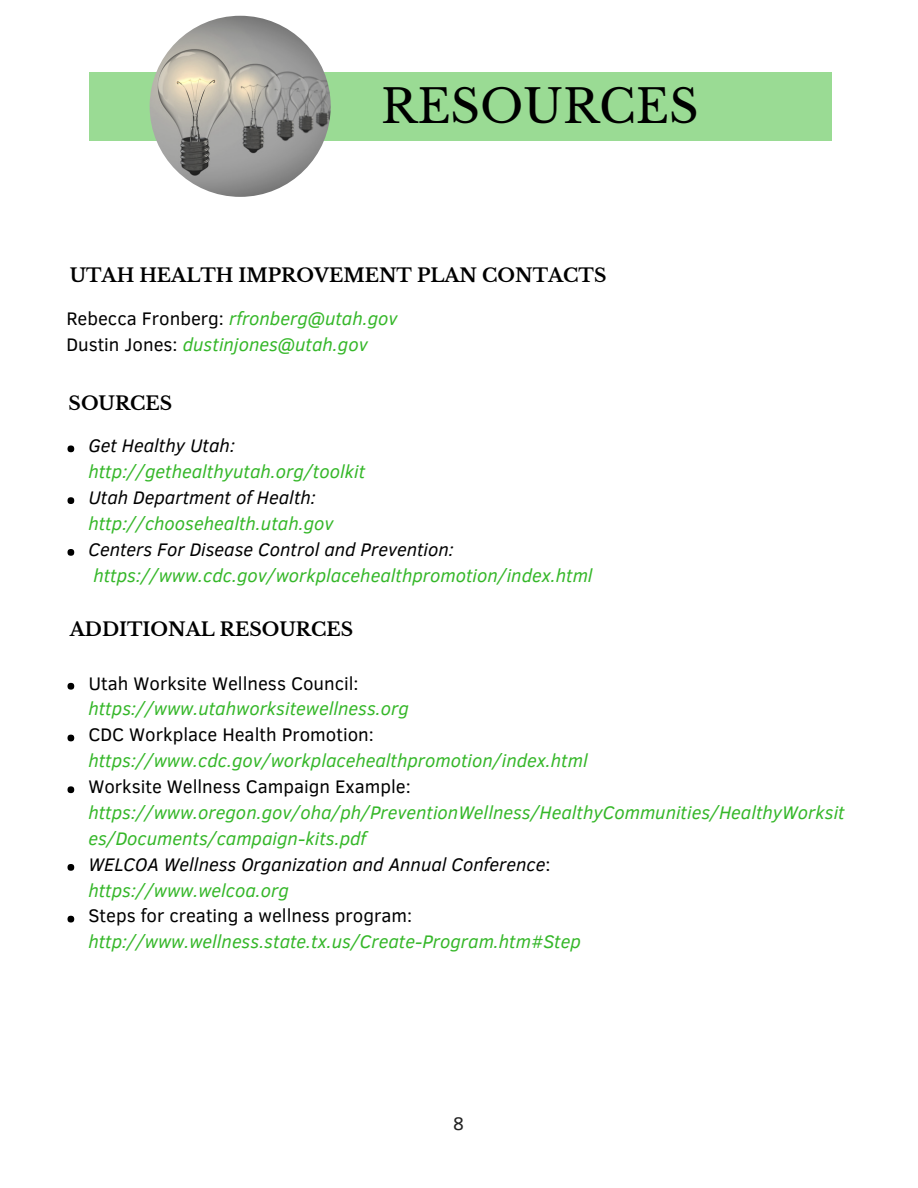
<style>
.page{position:relative;width:918px;height:1188px;background:#fff}
.page>*{position:absolute;margin:0;border:0;box-sizing:border-box;transform-origin:0 0}
.t1{font:45.9px "Libre Baskerville";color:#000}
.t2{font:italic 18.75px/25.8px "Clear Sans";color:#35b729}
.t3{font:700 18.75px "Libre Baskerville";color:#000}
.t4{font:18.75px "Clear Sans";color:#222}
.t5{font:italic 18.6px/25.8px "Clear Sans";color:#35b729}
.t6{font:18.6px "Clear Sans";color:#000}
.t7{font:italic 18.6px "Clear Sans";color:#000}
.s1{font-style:normal;color:#000}
.s2{color:#000}
</style>
<div class="page">
<div style="left:89px;top:72px;width:742px;height:69px;background:#9adb94"></div>
<img style="left:150px;top:16px;width:181px;height:181px;border-radius:50%">
<svg style="left:68px;top:446px;width:6px;height:6px"></svg>
<div style="left:68px;top:497px;width:6px;height:7px;background:#000;border-radius:50%"></div>
<div style="left:68px;top:549px;width:6px;height:7px;background:#000;border-radius:50%"></div>
<div style="left:68px;top:683px;width:6px;height:7px;background:#000;border-radius:50%"></div>
<svg style="left:68px;top:735px;width:6px;height:6px"></svg>
<div style="left:68px;top:786px;width:6px;height:7px;background:#000;border-radius:50%"></div>
<div style="left:68px;top:864px;width:6px;height:7px;background:#000;border-radius:50%"></div>
<svg style="left:68px;top:916px;width:6px;height:6px"></svg>
<h1 class="t1" style="left:381px;top:78px;width:319px">RESOURCES</h1>
<p class="t3" style="left:70px;top:264px;width:538px">UTAH HEALTH IMPROVEMENT PLAN CONTACTS</p>
<p class="t2" style="left:66px;top:305px;width:333px"><span class="s1">Rebecca Fronberg:</span> rfronberg@utah.gov<br><span class="s1">Dustin Jones:</span> dustinjones@utah.gov</p>
<p class="t3" style="left:69px;top:391px;width:105px">SOURCES</p>
<p class="t7" style="left:88px;top:432px;width:148px">Get Healthy Utah:</p>
<p class="t5" style="left:88px;top:458px;width:278px">http://gethealthyutah.org/toolkit</p>
<p class="t7" style="left:88px;top:484px;width:229px">Utah Department of Health:</p>
<p class="t5" style="left:88px;top:509px;width:247px">http://choosehealth.utah.gov</p>
<p class="t7" style="left:88px;top:536px;width:367px">Centers For Disease Control and Prevention:</p>
<p class="t5" style="left:93px;top:561px;width:501px">https://www.cdc.gov/workplacehealthpromotion/index.html</p>
<p class="t3" style="left:70px;top:618px;width:285px">ADDITIONAL RESOURCES</p>
<p class="t6" style="left:88px;top:670px;width:272px">Utah Worksite Wellness Council:</p>
<p class="t5" style="left:88px;top:695px;width:322px">https://www.utahworksitewellness.org</p>
<p class="t6" style="left:88px;top:721px;width:287px">CDC Workplace Health Promotion:</p>
<p class="t5" style="left:88px;top:747px;width:501px">https://www.cdc.gov/workplacehealthpromotion/index.html</p>
<p class="t6" style="left:88px;top:773px;width:324px">Worksite Wellness Campaign Example:</p>
<p class="t5" style="left:88px;top:799px;width:758px">https://www.oregon.gov/oha/ph/PreventionWellness/HealthyCommunities/HealthyWorksit es/Documents/campaign-kits.pdf<br><span class="s2">WELCOA Wellness Organization and Annual Conference</span><span class="s1">:<br></span>https://www.welcoa.org</p>
<p class="t6" style="left:88px;top:902px;width:325px">Steps for creating a wellness program:</p>
<p class="t5" style="left:88px;top:928px;width:494px">http://www.wellness.state.tx.us/Create-Program.htm#Step</p>
<p class="t4" style="left:453px;top:1109px;width:12px">8</p>
</div>
